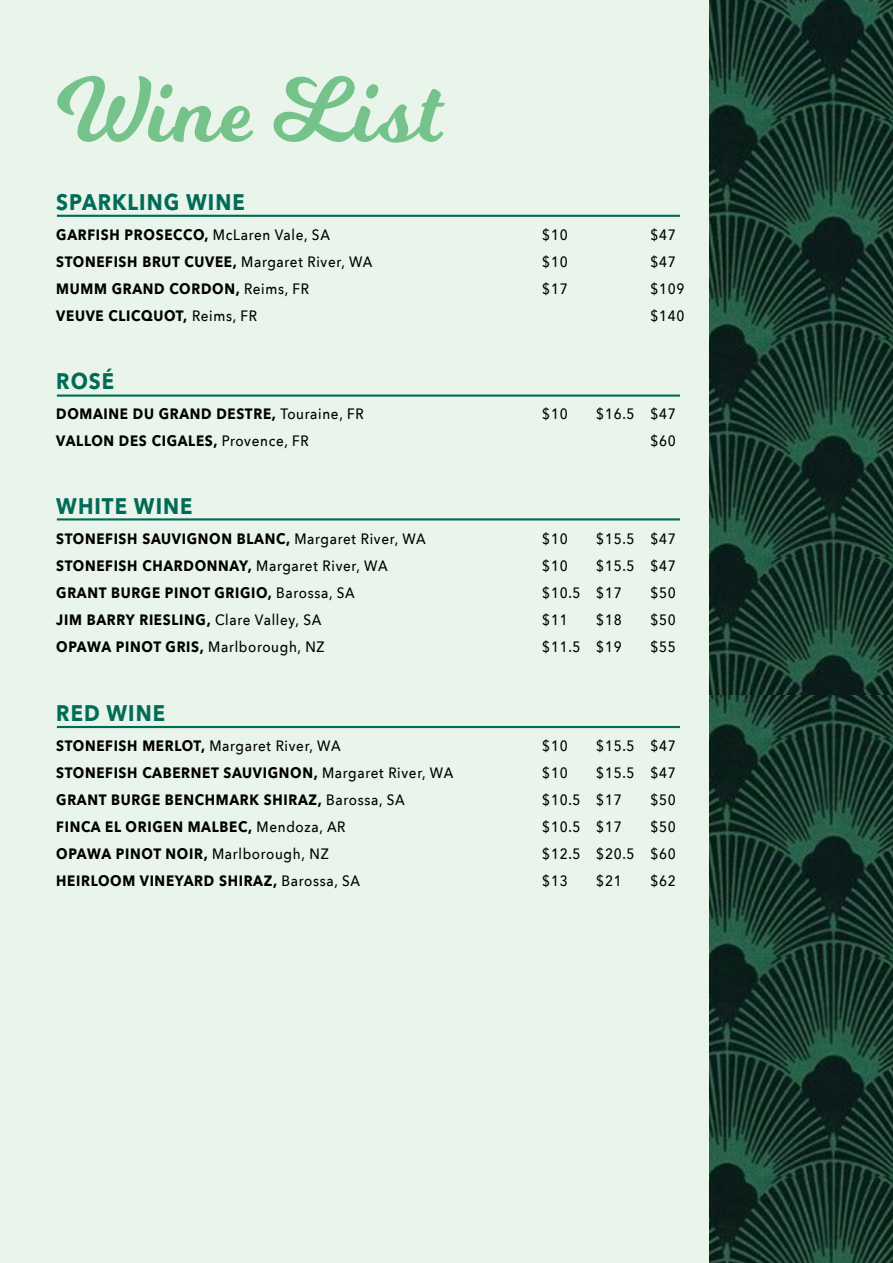
<style>
.page{position:relative;width:893px;height:1263px;background:#e9f4ea}
.page>*{position:absolute;margin:0;border:0;box-sizing:border-box;transform-origin:0 0}
.t1{font:90px "Milkshake";letter-spacing:.03em;color:#75c28a}
.t2{font:700 22.5px "Avenir Next";letter-spacing:.05em;color:#006b57;scale:.9 1}
.t3{font:700 15px "Avenir Next";letter-spacing:.05em;color:#000;scale:.9 1}
.t4{font:500 15px "Avenir Next";letter-spacing:.05em;color:#000;scale:.9 1}
.s1{font-weight:500}
</style>
<div class="page">
<img style="left:710px;top:0;width:183px;height:695px">
<img style="left:709px;top:695px;width:184px;height:568px">
<hr style="left:57px;top:215px;width:623px;height:2px;background:#006b57">
<hr style="left:57px;top:394px;width:623px;height:3px;background:#006b57">
<hr style="left:57px;top:518px;width:623px;height:2px;background:#006b57">
<hr style="left:57px;top:726px;width:623px;height:2px;background:#006b57">
<h1 class="t1" style="left:56px;top:47px;width:390px">Wine List</h1>
<h2 class="t2" style="left:56px;top:183px;width:211px">SPARKLING WINE</h2>
<p class="t3" style="left:56px;top:222px;width:306px">GARFISH PROSECCO, <span class="s1">McLaren Vale, SA</span></p>
<p class="t4" style="left:542px;top:222px;width:30px">$10</p>
<p class="t4" style="left:650px;top:222px;width:30px">$47</p>
<p class="t3" style="left:56px;top:249px;width:353px">STONEFISH BRUT CUVEE, <span class="s1">Margaret River, WA</span></p>
<p class="t4" style="left:542px;top:249px;width:30px">$10</p>
<p class="t4" style="left:650px;top:249px;width:30px">$47</p>
<p class="t3" style="left:56px;top:276px;width:283px">MUMM GRAND CORDON, <span class="s1">Reims, FR</span></p>
<p class="t4" style="left:542px;top:276px;width:30px">$17</p>
<p class="t4" style="left:650px;top:276px;width:39px">$109</p>
<p class="t3" style="left:56px;top:303px;width:225px">VEUVE CLICQUOT, <span class="s1">Reims, FR</span></p>
<p class="t4" style="left:650px;top:303px;width:39px">$140</p>
<h2 class="t2" style="left:56px;top:362px;width:66px">ROSÉ</h2>
<p class="t3" style="left:56px;top:401px;width:343px">DOMAINE DU GRAND DESTRE, <span class="s1">Touraine, FR</span></p>
<p class="t4" style="left:542px;top:401px;width:30px">$10</p>
<p class="t4" style="left:596px;top:401px;width:90px">$16.5 $47</p>
<p class="t3" style="left:56px;top:428px;width:282px">VALLON DES CIGALES, <span class="s1">Provence, FR</span></p>
<p class="t4" style="left:650px;top:428px;width:30px">$60</p>
<h2 class="t2" style="left:56px;top:486px;width:153px">WHITE WINE</h2>
<p class="t3" style="left:56px;top:526px;width:412px">STONEFISH SAUVIGNON BLANC, <span class="s1">Margaret River, WA</span></p>
<p class="t4" style="left:542px;top:526px;width:30px">$10</p>
<p class="t4" style="left:596px;top:526px;width:90px">$15.5 $47</p>
<p class="t3" style="left:56px;top:553px;width:370px">STONEFISH CHARDONNAY, <span class="s1">Margaret River, WA</span></p>
<p class="t4" style="left:542px;top:553px;width:30px">$10</p>
<p class="t4" style="left:596px;top:553px;width:90px">$15.5 $47</p>
<p class="t3" style="left:56px;top:580px;width:333px">GRANT BURGE PINOT GRIGIO, <span class="s1">Barossa, SA</span></p>
<p class="t4" style="left:542px;top:580px;width:90px">$10.5 $17</p>
<p class="t4" style="left:650px;top:580px;width:30px">$50</p>
<p class="t3" style="left:56px;top:607px;width:296px">JIM BARRY RIESLING, <span class="s1">Clare Valley, SA</span></p>
<p class="t4" style="left:542px;top:607px;width:30px">$11</p>
<p class="t4" style="left:596px;top:607px;width:30px">$18</p>
<p class="t4" style="left:650px;top:607px;width:30px">$50</p>
<p class="t3" style="left:56px;top:634px;width:300px">OPAWA PINOT GRIS, <span class="s1">Marlborough, NZ</span></p>
<p class="t4" style="left:542px;top:634px;width:90px">$11.5 $19</p>
<p class="t4" style="left:650px;top:634px;width:30px">$55</p>
<h2 class="t2" style="left:56px;top:693px;width:122px">RED WINE</h2>
<p class="t3" style="left:56px;top:733px;width:318px">STONEFISH MERLOT, <span class="s1">Margaret River, WA</span></p>
<p class="t4" style="left:542px;top:733px;width:30px">$10</p>
<p class="t4" style="left:596px;top:733px;width:90px">$15.5 $47</p>
<p class="t3" style="left:56px;top:760px;width:443px">STONEFISH CABERNET SAUVIGNON, <span class="s1">Margaret River, WA</span></p>
<p class="t4" style="left:542px;top:760px;width:30px">$10</p>
<p class="t4" style="left:596px;top:760px;width:90px">$15.5 $47</p>
<p class="t3" style="left:56px;top:787px;width:389px">GRANT BURGE BENCHMARK SHIRAZ, <span class="s1">Barossa, SA</span></p>
<p class="t4" style="left:542px;top:787px;width:90px">$10.5 $17</p>
<p class="t4" style="left:650px;top:787px;width:30px">$50</p>
<p class="t3" style="left:56px;top:814px;width:323px">FINCA EL ORIGEN MALBEC, <span class="s1">Mendoza, AR</span></p>
<p class="t4" style="left:542px;top:814px;width:90px">$10.5 $17</p>
<p class="t4" style="left:650px;top:814px;width:30px">$50</p>
<p class="t3" style="left:56px;top:841px;width:304px">OPAWA PINOT NOIR, <span class="s1">Marlborough, NZ</span></p>
<p class="t4" style="left:542px;top:841px;width:150px">$12.5 $20.5 $60</p>
<p class="t3" style="left:56px;top:868px;width:339px">HEIRLOOM VINEYARD SHIRAZ, <span class="s1">Barossa, SA</span></p>
<p class="t4" style="left:542px;top:868px;width:30px">$13</p>
<p class="t4" style="left:596px;top:868px;width:30px">$21</p>
<p class="t4" style="left:650px;top:868px;width:30px">$62</p>
</div>
